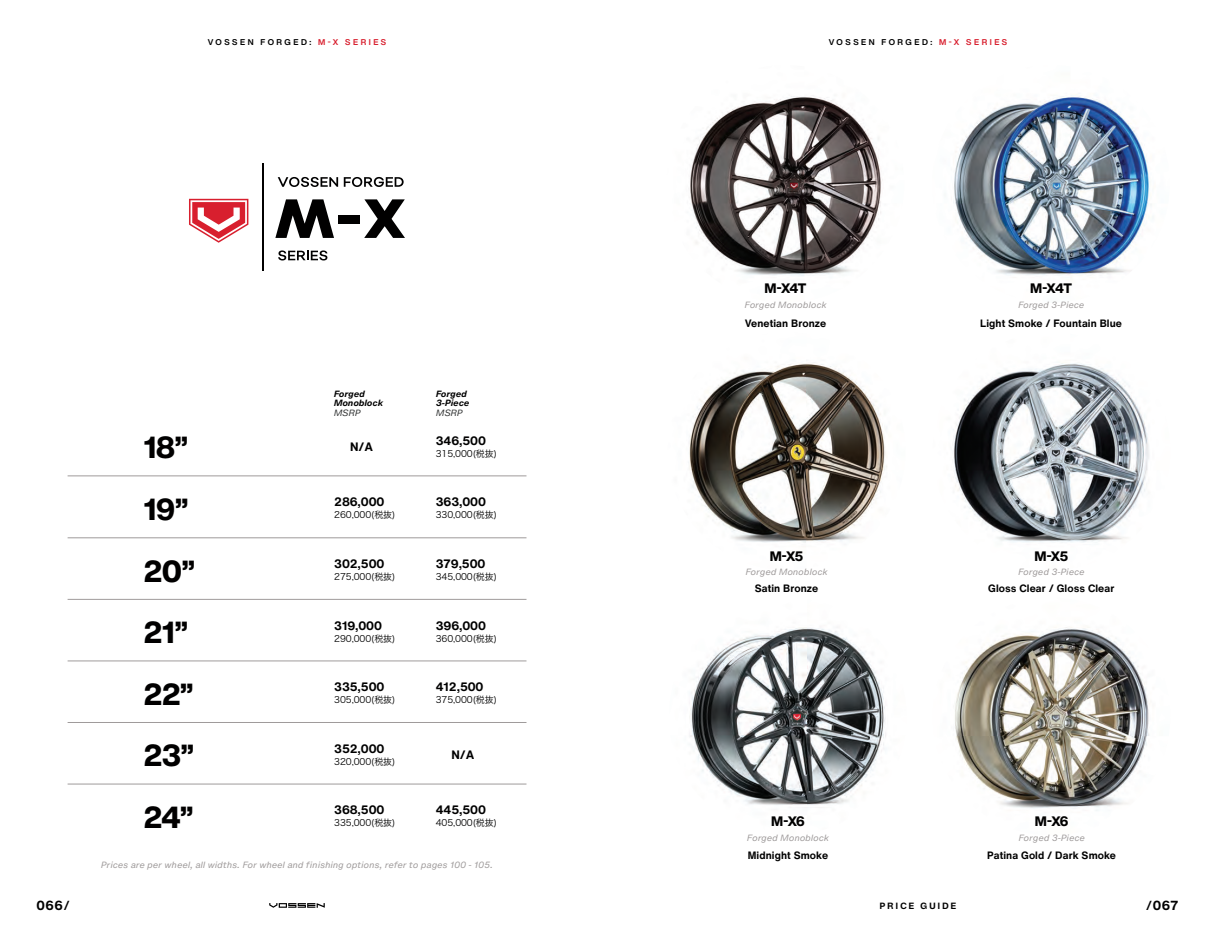
<style>
.page{position:relative;width:1215px;height:945px;background:#fff}
.page>*{position:absolute;margin:0;border:0;box-sizing:border-box;transform-origin:0 0}
.t1{font:800 30px/61.5px "Helvetica Now Display";color:#010000}
.t2{font:800 13.5px "Helvetica Now Display";letter-spacing:-.05em;color:#010000}
.t3{font:700 12px "Helvetica Now Text";letter-spacing:-.01em;color:#010000}
.t4{font:700 12px "Helvetica Now Micro";color:#010000}
.t5{font:700 10.5px "Helvetica Now Text";letter-spacing:.01em;color:#010000}
.t6{font:9px "Hira Kaku Pro W3";letter-spacing:-.01em;color:#010000}
.t7{font:italic 8.25px "Helvetica Now Micro";letter-spacing:-.025em;color:#9f9b9b}
.t8{font:700 8.25px "Helvetica Now Display";letter-spacing:.31em;color:#010000}
.t9{font:italic 700 8.25px/9.9px "Helvetica Now Micro";letter-spacing:-.025em;color:#010000}
.t10{font:700 8.25px "Helvetica Now Micro";letter-spacing:.2em;color:#010000}
.t11{font:italic 8.25px "Helvetica Now Micro";letter-spacing:-.025em;color:#2f3131}
.s1{color:#d81f2e}
</style>
<div class="page">
<svg style="left:278px;top:177px;width:60px;height:10px"></svg>
<svg style="left:344px;top:177px;width:60px;height:10px"></svg>
<svg style="left:278px;top:250px;width:49px;height:11px"></svg>
<svg style="left:275px;top:199px;width:59px;height:39px"></svg>
<div style="left:338px;top:215px;width:22px;height:9px;background:#010000"></div>
<svg style="left:364px;top:199px;width:41px;height:39px"></svg>
<svg style="left:189px;top:199px;width:59px;height:44px"></svg>
<hr style="left:263px;top:163px;width:1px;height:108px;background:#010000">
<img style="left:669px;top:598px;width:238px;height:237px;border-radius:119px">
<img style="left:933px;top:598px;width:237px;height:237px;border-radius:119px">
<img style="left:932px;top:65px;width:238px;height:238px;border-radius:119px">
<img style="left:668px;top:332px;width:237px;height:238px;border-radius:119px">
<img style="left:667px;top:65px;width:237px;height:238px;border-radius:119px">
<img style="left:933px;top:332px;width:237px;height:238px;border-radius:119px">
<hr style="left:68px;top:538px;width:458px;height:1px;background:#9f9b9b">
<hr style="left:68px;top:476px;width:458px;height:1px;background:#9f9b9b">
<hr style="left:68px;top:599px;width:458px;height:1px;background:#9f9b9b">
<hr style="left:68px;top:661px;width:458px;height:1px;background:#9f9b9b">
<hr style="left:68px;top:784px;width:458px;height:1px;background:#9f9b9b">
<hr style="left:68px;top:722px;width:458px;height:1px;background:#9f9b9b">
<svg style="left:269px;top:903px;width:56px;height:5px"></svg>
<p class="t8" style="left:208px;top:36px;width:180px">VOSSEN FORGED: <span class="s1">M-X SERIES</span></p>
<p class="t8" style="left:829px;top:36px;width:180px">VOSSEN FORGED: <span class="s1">M-X SERIES</span></p>
<p class="t9" style="left:334px;top:389px;width:51px">Forged<br>Monoblock</p>
<p class="t11" style="left:334px;top:407px;width:29px">MSRP</p>
<p class="t9" style="left:436px;top:389px;width:35px">Forged<br>3-Piece</p>
<p class="t11" style="left:436px;top:407px;width:29px">MSRP</p>
<h1 class="t1" style="left:144px;top:417px;width:46px">18”</h1>
<h3 class="t3" style="left:350px;top:437px;width:24px">N/A</h3>
<h3 class="t3" style="left:436px;top:431px;width:52px">346,500</h3>
<p class="t6" style="left:436px;top:445px;width:63px">315,000(税抜)</p>
<h1 class="t1" style="left:144px;top:479px;width:46px">19”</h1>
<h3 class="t3" style="left:334px;top:493px;width:52px">286,000</h3>
<p class="t6" style="left:334px;top:507px;width:63px">260,000(税抜)</p>
<h3 class="t3" style="left:436px;top:493px;width:52px">363,000</h3>
<p class="t6" style="left:436px;top:507px;width:63px">330,000(税抜)</p>
<h1 class="t1" style="left:144px;top:540px;width:53px">20”<br>21”<br>22”</h1>
<h3 class="t3" style="left:334px;top:555px;width:52px">302,500</h3>
<p class="t6" style="left:334px;top:569px;width:63px">275,000(税抜)</p>
<h3 class="t3" style="left:436px;top:555px;width:51px">379,500</h3>
<p class="t6" style="left:436px;top:569px;width:63px">345,000(税抜)</p>
<h3 class="t3" style="left:334px;top:616px;width:49px">319,000</h3>
<p class="t6" style="left:334px;top:630px;width:63px">290,000(税抜)</p>
<h3 class="t3" style="left:436px;top:616px;width:52px">396,000</h3>
<p class="t6" style="left:436px;top:630px;width:63px">360,000(税抜)</p>
<h3 class="t3" style="left:334px;top:678px;width:52px">335,500</h3>
<p class="t6" style="left:334px;top:692px;width:63px">305,000(税抜)</p>
<h3 class="t3" style="left:436px;top:678px;width:49px">412,500</h3>
<p class="t6" style="left:436px;top:692px;width:63px">375,000(税抜)</p>
<h1 class="t1" style="left:144px;top:725px;width:52px">23”</h1>
<h3 class="t3" style="left:334px;top:739px;width:52px">352,000</h3>
<p class="t6" style="left:334px;top:753px;width:63px">320,000(税抜)</p>
<h3 class="t3" style="left:452px;top:745px;width:24px">N/A</h3>
<h1 class="t1" style="left:144px;top:787px;width:51px">24”</h1>
<h3 class="t3" style="left:334px;top:801px;width:52px">368,500</h3>
<p class="t6" style="left:334px;top:815px;width:63px">335,000(税抜)</p>
<h3 class="t3" style="left:436px;top:801px;width:52px">445,500</h3>
<p class="t6" style="left:436px;top:815px;width:63px">405,000(税抜)</p>
<p class="t7" style="left:101px;top:859px;width:394px">Prices are per wheel, all widths. For wheel and finishing options, refer to pages 100 - 105.</p>
<h2 class="t2" style="left:765px;top:279px;width:43px">M-X4T</h2>
<p class="t5" style="left:745px;top:315px;width:83px">Venetian Bronze</p>
<p class="t7" style="left:745px;top:299px;width:84px">Forged Monoblock</p>
<h2 class="t2" style="left:1030px;top:279px;width:43px">M-X4T</h2>
<p class="t5" style="left:980px;top:315px;width:143px">Light Smoke / Fountain Blue</p>
<p class="t7" style="left:1018px;top:299px;width:68px">Forged 3-Piece</p>
<h2 class="t2" style="left:770px;top:547px;width:35px">M-X5</h2>
<p class="t5" style="left:755px;top:580px;width:65px">Satin Bronze</p>
<p class="t7" style="left:746px;top:566px;width:84px">Forged Monoblock</p>
<h2 class="t2" style="left:1035px;top:547px;width:35px">M-X5</h2>
<p class="t5" style="left:988px;top:580px;width:128px">Gloss Clear / Gloss Clear</p>
<p class="t7" style="left:1018px;top:566px;width:68px">Forged 3-Piece</p>
<h2 class="t2" style="left:771px;top:812px;width:35px">M-X6</h2>
<h2 class="t2" style="left:1035px;top:812px;width:35px">M-X6</h2>
<p class="t5" style="left:748px;top:848px;width:82px">Midnight Smoke</p>
<p class="t5" style="left:987px;top:848px;width:130px">Patina Gold / Dark Smoke</p>
<p class="t7" style="left:747px;top:832px;width:84px">Forged Monoblock</p>
<p class="t7" style="left:1019px;top:832px;width:68px">Forged 3-Piece</p>
<h3 class="t4" style="left:36px;top:897px;width:35px">066/</h3>
<p class="t10" style="left:880px;top:900px;width:78px">PRICE GUIDE</p>
<h3 class="t4" style="left:1146px;top:897px;width:35px">/067</h3>
</div>
